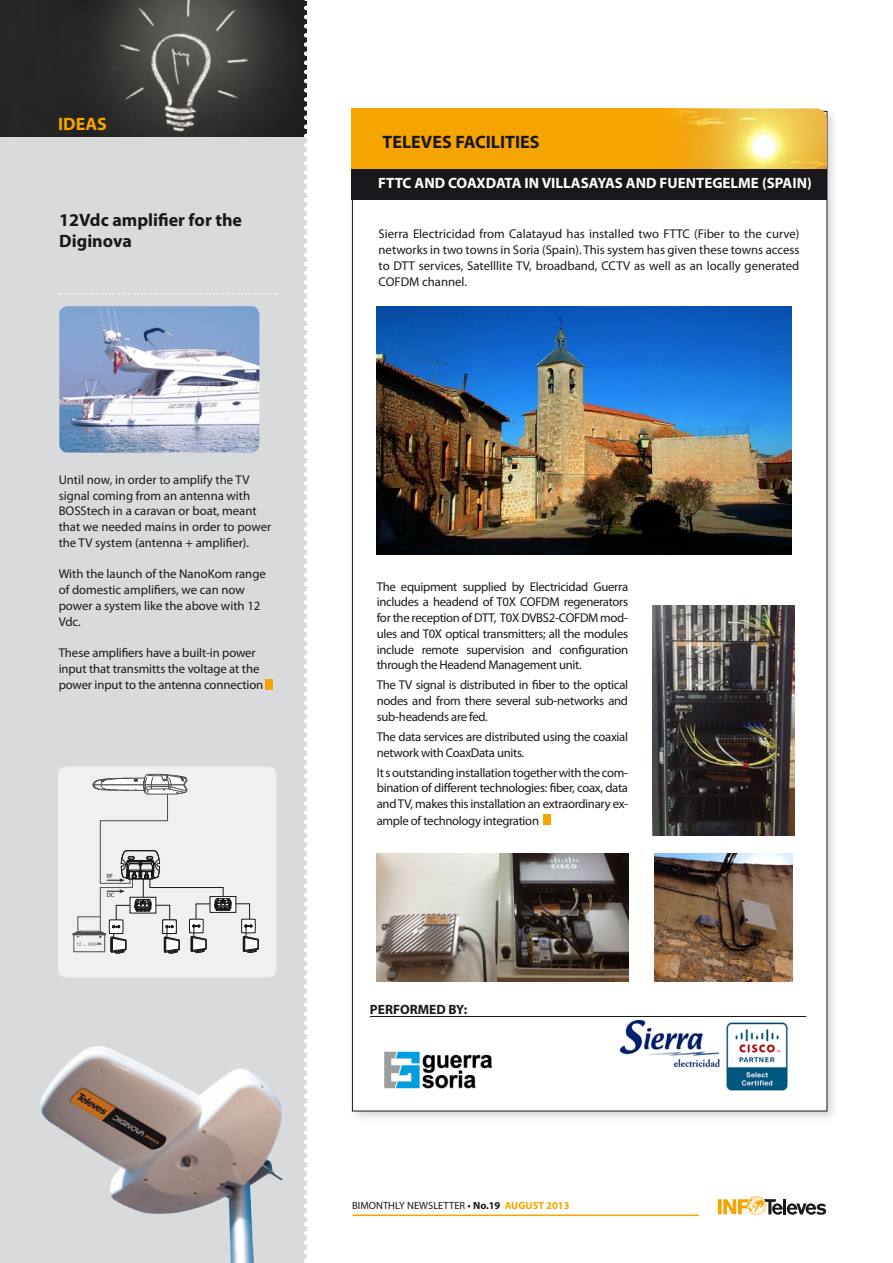
<style>
.page{position:relative;width:893px;height:1263px;background:#fff}
.page>*{position:absolute;margin:0;border:0;box-sizing:border-box;transform-origin:0 0}
.t1{font:700 18px/21px "Myriad Pro";color:#1a171c}
.t2{font:700 18px "Myriad Pro";color:#f6a400}
.t3{font:700 15px "Myriad Pro";color:#fff}
.t4{font:700 13.5px "Myriad Pro";color:#1a171c}
.t5{font:12.75px/15.8px "Myriad Pro";letter-spacing:-.01em;color:#1a171c;text-align:justify}
.t6{font:10.5px "Myriad Pro";color:#1a171c}
.t7{font:6.15px "Myriad Pro";color:#1a171c}
.s1{font-weight:600}
.s2{font-weight:700}
.s3{font-weight:700;color:#f6a400}
</style>
<div class="page">
<div style="left:348px;top:107px;width:492px;height:1016px;background:#1a171c;opacity:.17"></div>
<div style="left:352px;top:111px;width:475px;height:1000px;background:#fff"></div>
<div style="left:0;top:137px;width:306px;height:1126px;background:#d9dadb"></div>
<div style="left:58px;top:766px;width:218px;height:211px;background:#eff0f0;border-radius:9px"></div>
<img style="left:0;top:0;width:304px;height:137px">
<svg style="left:304px;top:0;width:3px;height:1021px"></svg>
<svg style="left:59px;top:293px;width:218px;height:2px"></svg>
<hr style="left:370px;top:1016px;width:436px;height:1px;background:#1a171c">
<div style="left:543px;top:814px;width:8px;height:11px;background:#f6a400"></div>
<div style="left:266px;top:679px;width:7px;height:10px;background:#f6a400"></div>
<div style="left:73px;top:933px;width:33px;height:2px;border:1px solid #4f4f51"></div>
<div style="left:75px;top:932px;width:29px;height:2px;border:1px solid #4f4f51"></div>
<svg style="left:77px;top:773px;width:181px;height:181px"></svg>
<hr style="left:352px;top:1214px;width:347px;height:2px;background:#f6a400">
<svg style="left:747px;top:1196px;width:19px;height:19px"></svg>
<svg style="left:718px;top:1199px;width:108px;height:16px"></svg>
<hr style="left:892px;top:1157px;width:1px;height:106px;background:#f6a400">
<img style="left:384px;top:1051px;width:108px;height:38px">
<img style="left:654px;top:854px;width:138px;height:127px">
<img style="left:377px;top:854px;width:251px;height:127px">
<img style="left:621px;top:1021px;width:167px;height:70px">
<img style="left:59px;top:306px;width:200px;height:147px">
<img style="left:40px;top:1021px;width:267px;height:242px">
<img style="left:738px;top:108px;width:89px;height:62px">
<svg style="left:351px;top:108px;width:387px;height:62px;background:#f1a407"></svg>
<div style="left:351px;top:170px;width:476px;height:30px;background:#1a171c"></div>
<img style="left:377px;top:307px;width:415px;height:247px">
<img style="left:653px;top:606px;width:141px;height:230px">
<h1 class="t2" style="left:58px;top:112px;width:50px">IDEAS</h1>
<h1 class="t1" style="left:59px;top:208px;width:184px">12Vdc amplifier for the<br>Diginova</h1>
<p class="t5" style="left:59px;top:471px;width:214px;text-align:left">Until now, in order to amplify the TV signal coming from an antenna with BOSStech in a caravan or boat, meant that we needed mains in order to power the TV system (antenna + amplifier).</p>
<p class="t5" style="left:59px;top:566px;width:209px;text-align:left">With the launch of the NanoKom range of domestic amplifiers, we can now power a system like the above with 12<br>Vdc.</p>
<p class="t5" style="left:59px;top:644px;width:206px;text-align:left">These amplifiers have a built-in power input that transmitts the voltage at the power input to the antenna connection</p>
<p class="t7" style="left:107px;top:872px;width:8px">RF</p>
<p class="t7" style="left:107px;top:891px;width:9px">DC</p>
<h1 class="t1" style="left:383px;top:131px;width:158px">TELEVES FACILITIES</h1>
<p class="t3" style="left:378px;top:173px;width:435px">FTTC AND COAXDATA IN VILLASAYAS AND FUENTEGELME (SPAIN)</p>
<p class="t5" style="left:379px;top:226px;width:422px">Sierra Electricidad from Calatayud has installed two FTTC (Fiber to the curve) networks in two towns in Soria (Spain). This system has given these towns access to DTT services, Satelllite TV, broadband, CCTV as well as an locally generated COFDM channel.</p>
<p class="t5" style="left:377px;top:578px;width:253px">The equipment supplied by Electricidad Guerra includes a headend of T0X COFDM regenerators for the reception of DTT, T0X DVBS2-COFDM mod&shy;ules and T0X optical transmitters; all the modules include remote supervision and configuration through the Headend Management unit.</p>
<p class="t5" style="left:377px;top:677px;width:253px">The TV signal is distributed in fiber to the optical nodes and from there several sub-networks and sub-headends are fed.</p>
<p class="t5" style="left:377px;top:729px;width:253px">The data services are distributed using the coaxial network with CoaxData units.</p>
<p class="t5" style="left:377px;top:764px;width:253px">It s outstanding installation together with the com&shy;bination of different technologies: fiber, coax, data and TV, makes this installation an extraordinary ex&shy;ample of technology integration</p>
<p class="t4" style="left:370px;top:1000px;width:99px">PERFORMED BY:</p>
<p class="t6" style="left:352px;top:1199px;width:219px">BIMONTHLY NEWSLETTER <span class="s1">•</span> <span class="s2">No.19</span> <span class="s3">AUGUST 2013</span></p>
</div>
